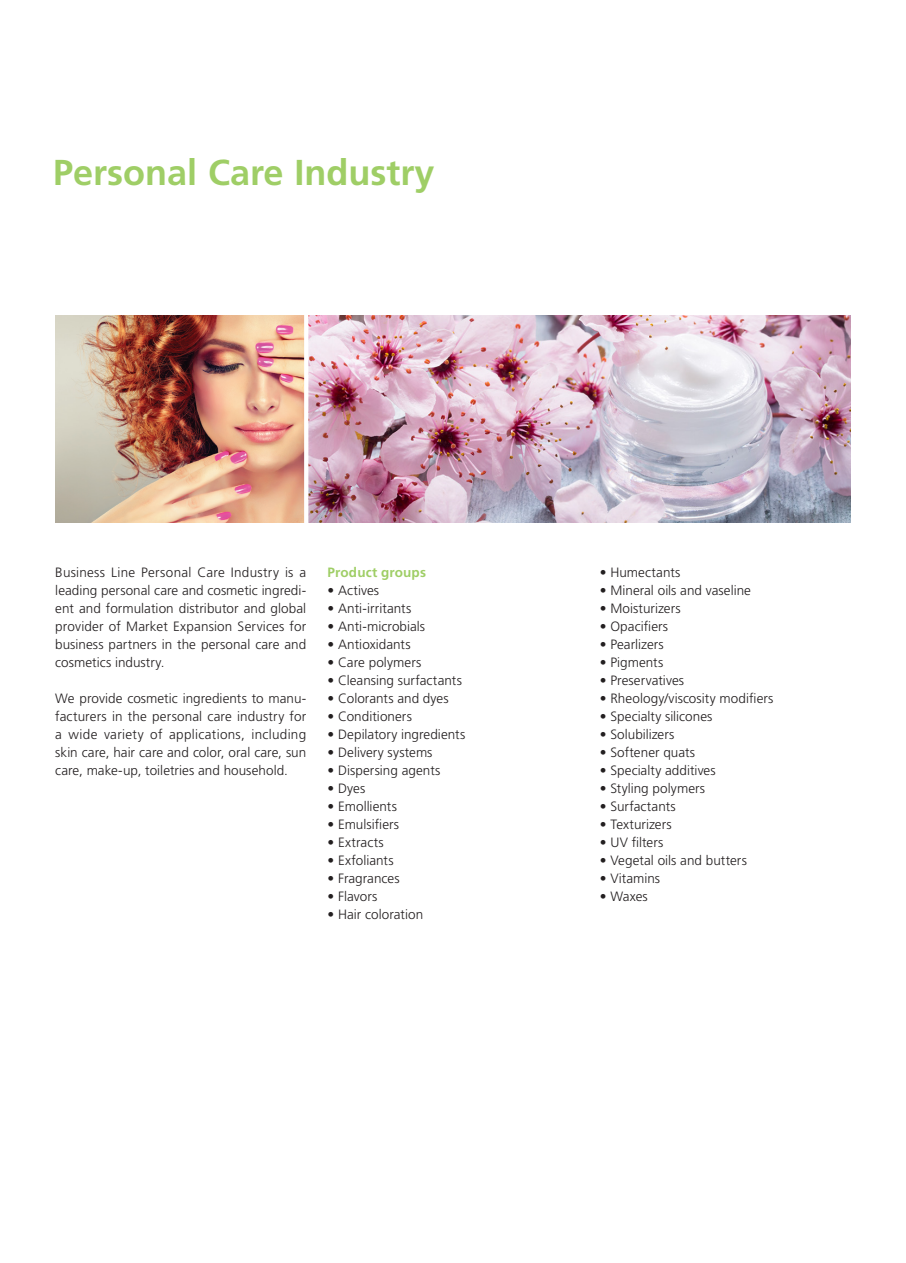
<style>
.page{position:relative;width:906px;height:1263px;background:#fff}
.page>*{position:absolute;margin:0;border:0;box-sizing:border-box;transform-origin:0 0}
.t1{font:700 36px "Frutiger LT Pro";color:#9fce66}
.t2{font:300 13.5px/18px "Frutiger LT Pro";letter-spacing:.005em;color:#231f20;text-align:justify}
.t3{font:700 13.5px "Frutiger LT Pro";letter-spacing:.01em;color:#9fce66}
.t4{font:300 13.5px "Frutiger LT Pro";letter-spacing:.025em;color:#231f20}
</style>
<div class="page">
<img style="left:55px;top:316px;width:249px;height:207px">
<img style="left:308px;top:316px;width:542px;height:207px">
<svg style="left:304px;top:315px;width:1px;height:208px"></svg>
<h1 class="t1" style="left:53px;top:151px;width:383px">Personal Care Industry</h1>
<p class="t2" style="left:55px;top:563px;width:252px">Business Line Personal Care Industry is a leading personal care and cosmetic ingredi&shy;ent and formulation distributor and global provider of Market Expansion Services for business partners in the personal care and cosmetics industry.</p>
<p class="t2" style="left:55px;top:689px;width:252px">We provide cosmetic ingredients to manu&shy;facturers in the personal care industry for a wide variety of applications, including skin care, hair care and color, oral care, sun care, make-up, toiletries and household.</p>
<p class="t3" style="left:327px;top:564px;width:100px">Product groups</p>
<p class="t2" style="left:327px;top:581px;width:53px">• Actives</p>
<p class="t2" style="left:327px;top:599px;width:85px">• Anti-irritants</p>
<p class="t2" style="left:327px;top:617px;width:99px">• Anti-microbials</p>
<p class="t2" style="left:327px;top:635px;width:85px">• Antioxidants</p>
<p class="t2" style="left:327px;top:653px;width:95px">• Care polymers</p>
<p class="t2" style="left:327px;top:671px;width:136px">• Cleansing surfactants</p>
<p class="t2" style="left:327px;top:689px;width:123px">• Colorants and dyes</p>
<p class="t2" style="left:327px;top:707px;width:86px">• Conditioners</p>
<p class="t2" style="left:327px;top:725px;width:139px">• Depilatory ingredients</p>
<p class="t2" style="left:327px;top:743px;width:106px">• Delivery systems</p>
<p class="t2" style="left:327px;top:761px;width:114px">• Dispersing agents</p>
<p class="t2" style="left:327px;top:779px;width:39px">• Dyes</p>
<p class="t2" style="left:327px;top:797px;width:71px">• Emollients</p>
<p class="t2" style="left:327px;top:815px;width:73px">• Emulsifiers</p>
<p class="t4" style="left:327px;top:834px;width:58px">• Extracts</p>
<p class="t2" style="left:327px;top:851px;width:68px">• Exfoliants</p>
<p class="t2" style="left:327px;top:869px;width:74px">• Fragrances</p>
<p class="t2" style="left:327px;top:887px;width:51px">• Flavors</p>
<p class="t2" style="left:327px;top:905px;width:97px">• Hair coloration</p>
<p class="t2" style="left:600px;top:563px;width:82px">• Humectants</p>
<p class="t2" style="left:600px;top:581px;width:153px">• Mineral oils and vaseline</p>
<p class="t2" style="left:600px;top:599px;width:82px">• Moisturizers</p>
<p class="t2" style="left:600px;top:617px;width:70px">• Opacifiers</p>
<p class="t2" style="left:600px;top:635px;width:66px">• Pearlizers</p>
<p class="t2" style="left:600px;top:653px;width:65px">• Pigments</p>
<p class="t2" style="left:600px;top:671px;width:86px">• Preservatives</p>
<p class="t2" style="left:600px;top:689px;width:175px">• Rheology/viscosity modifiers</p>
<p class="t2" style="left:600px;top:707px;width:114px">• Specialty silicones</p>
<p class="t2" style="left:600px;top:725px;width:76px">• Solubilizers</p>
<p class="t2" style="left:600px;top:743px;width:97px">• Softener quats</p>
<p class="t2" style="left:600px;top:761px;width:118px">• Specialty additives</p>
<p class="t2" style="left:600px;top:779px;width:107px">• Styling polymers</p>
<p class="t2" style="left:600px;top:797px;width:78px">• Surfactants</p>
<p class="t2" style="left:600px;top:815px;width:73px">• Texturizers</p>
<p class="t2" style="left:600px;top:833px;width:65px">• UV filters</p>
<p class="t2" style="left:600px;top:851px;width:149px">• Vegetal oils and butters</p>
<p class="t2" style="left:600px;top:869px;width:62px">• Vitamins</p>
<p class="t2" style="left:600px;top:887px;width:50px">• Waxes</p>
</div>
